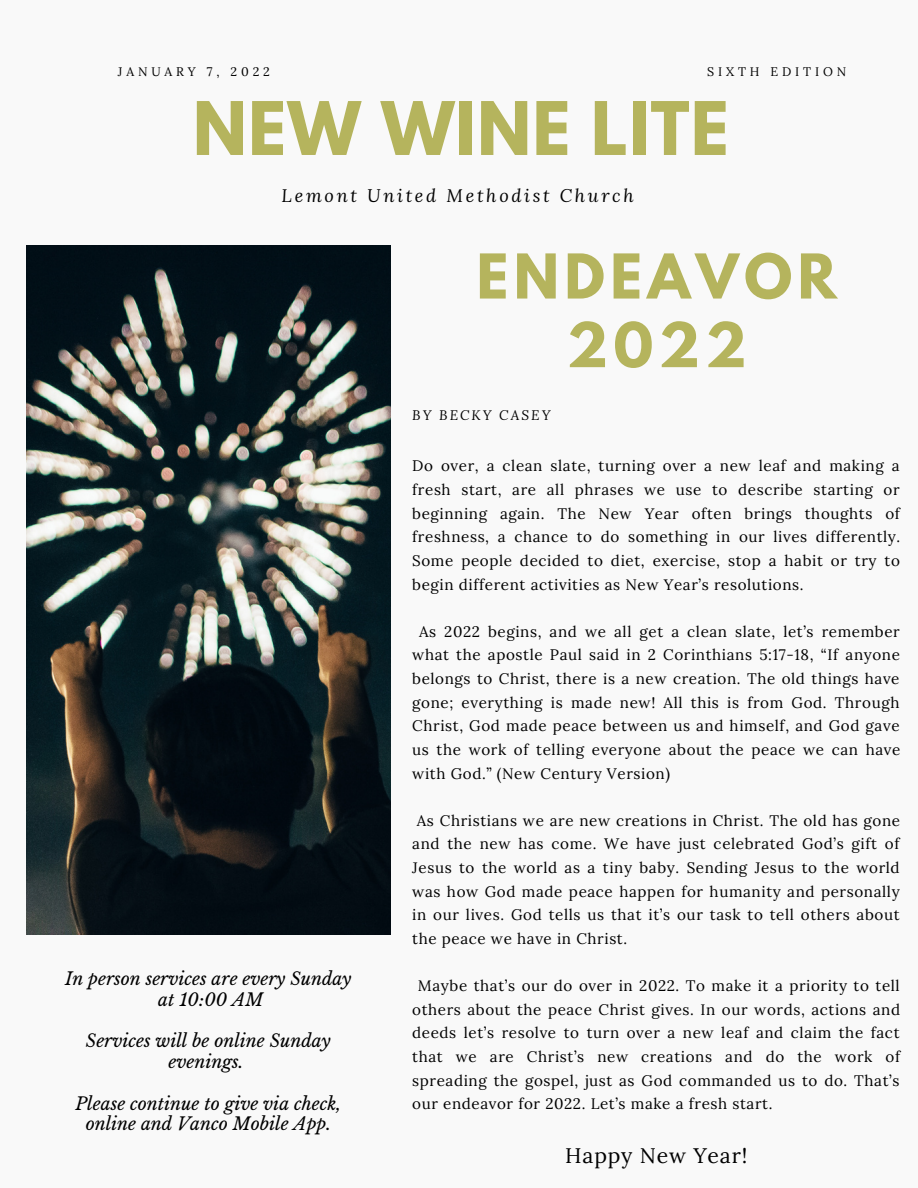
<style>
.page{position:relative;width:918px;height:1188px;background:#f9f9f9}
.page>*{position:absolute;margin:0;border:0;box-sizing:border-box;transform-origin:0 0}
.t1{font:700 65.4px "League Spartan";letter-spacing:.02em;color:#b5b45d}
.t2{font:700 54.75px/68.7px "League Spartan";letter-spacing:.1em;color:#b5b45d;text-align:center}
.t3{font:21.15px "Lora";letter-spacing:.04em;color:#000}
.t4{font:italic 18px "Lora";letter-spacing:.15em;color:#000}
.t5{font:italic 17.4px/20.7px "Libre Baskerville";color:#000;text-align:center}
.t6{font:15.15px/23.7px "Lora";letter-spacing:.04em;color:#000;text-align:justify}
.t7{font:italic 13.65px "Lora";letter-spacing:.15em;color:#000}
.t8{font:12.45px "Lora";letter-spacing:.31em;color:#000}
</style>
<div class="page">
<img style="left:27px;top:246px;width:363px;height:688px">
<p class="t8" style="left:118px;top:64px;width:153px">JANUARY 7, 2022</p>
<p class="t8" style="left:707px;top:64px;width:141px">SIXTH EDITION</p>
<p class="t1" style="left:193px;top:96px;width:537px">NEW WINE LITE</p>
<p class="t4" style="left:282px;top:184px;width:354px">Lemont United Methodist Church</p>
<p class="t2" style="left:477px;top:249px;width:362px">ENDEAVOR<br>2022</p>
<p class="t5" style="left:65px;top:969px;width:288px">In person services are every Sunday at 10:00 AM</p>
<p class="t5" style="left:86px;top:1031px;width:246px">Services will be online Sunday evenings.</p>
<p class="t5" style="left:76px;top:1093px;width:267px">Please continue to give via check, online and Vanco Mobile App.</p>
<p class="t7" style="left:412px;top:406px;width:140px">BY BECKY CASEY</p>
<p class="t6" style="left:412px;top:454px;width:490px">Do over, a clean slate, turning over a new leaf and making a fresh start, are all phrases we use to describe starting or beginning again. The New Year often brings thoughts of freshness, a chance to do something in our lives differently.<br>Some people decided to diet, exercise, stop a habit or try to begin different activities as New Year’s resolutions.</p>
<p class="t6" style="left:412px;top:619px;width:490px;text-indent:7px">As 2022 begins, and we all get a clean slate, let’s remember what the apostle Paul said in 2 Corinthians 5:17-18, “If anyone belongs to Christ, there is a new creation. The old things have gone; everything is made new! All this is from God. Through Christ, God made peace between us and himself, and God gave us the work of telling everyone about the peace we can have with God.” (New Century Version)</p>
<p class="t6" style="left:412px;top:808px;width:489px;text-indent:5px">As Christians we are new creations in Christ. The old has gone and the new has come. We have just celebrated God’s gift of Jesus to the world as a tiny baby. Sending Jesus to the world was how God made peace happen for humanity and personally in our lives. God tells us that it’s our task to tell others about the peace we have in Christ.</p>
<p class="t6" style="left:412px;top:974px;width:489px;text-indent:6px">Maybe that’s our do over in 2022. To make it a priority to tell others about the peace Christ gives. In our words, actions and deeds let’s resolve to turn over a new leaf and claim the fact that we are Christ’s new creations and do the work of spreading the gospel, just as God commanded us to do. That’s our endeavor for 2022. Let’s make a fresh start.</p>
<p class="t3" style="left:565px;top:1142px;width:184px">Happy New Year!</p>
</div>
